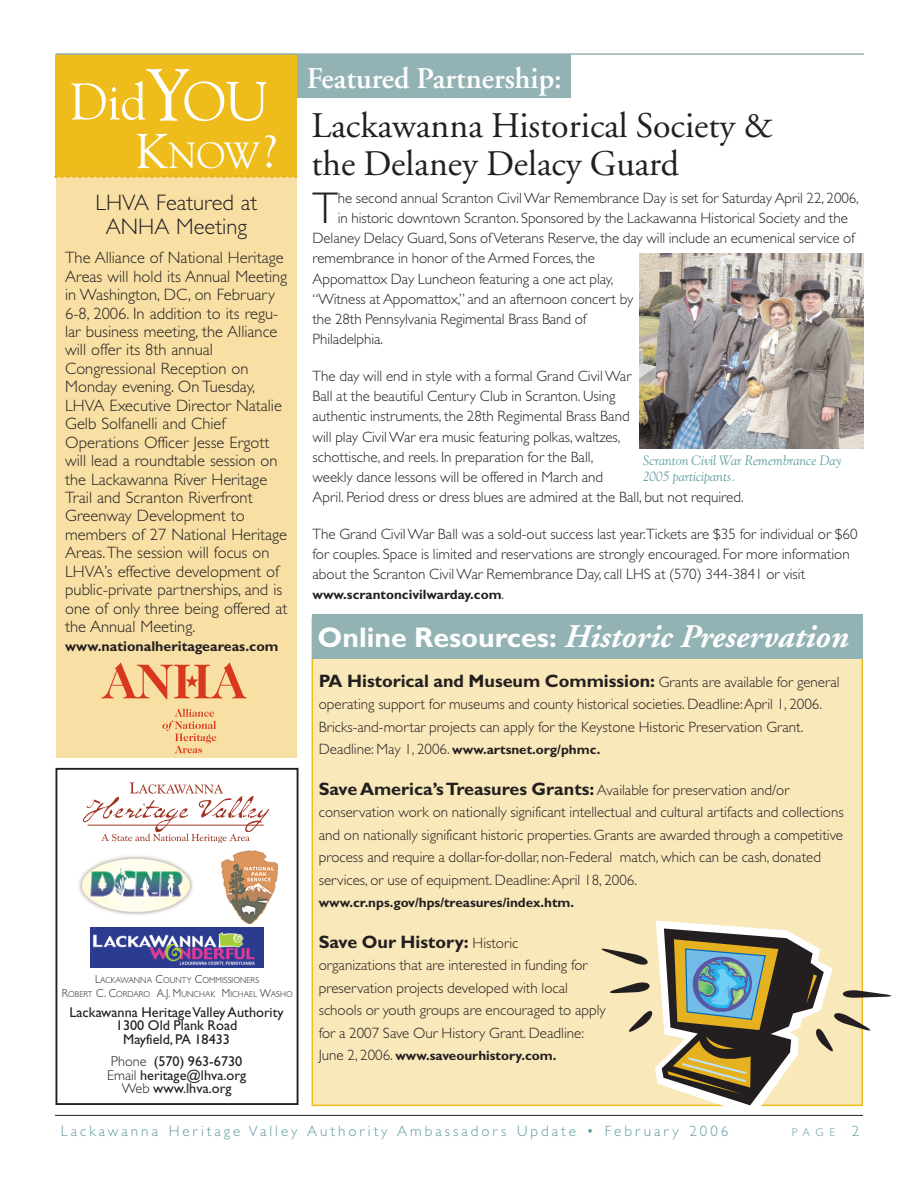
<style>
.page{position:relative;width:918px;height:1188px;background:#fff}
.page>*{position:absolute;margin:0;border:0;box-sizing:border-box;transform-origin:0 0}
.t1{font:51.15px "Goudy";color:#fff}
.t2{font:300 44.7px "Gill Sans";color:#231f20}
.t3{font:36.45px "Goudy";color:#fff}
.t4{font:36px/37.5px "Adobe Garamond";color:#231f20}
.t5{font:italic 700 33px "Adobe Garamond";color:#fff}
.t6{font:600 30px "Adobe Garamond";color:#fff}
.t7{font:300 22.5px/24px "Gill Sans";color:#231f20;text-align:center}
.t8{font:700 18px "Gill Sans";color:#231f20}
.t9{font:300 16.5px/18.5px "Gill Sans";color:#231f20}
.t10{font:300 15px/20.2px "Gill Sans";color:#231f20}
.t11{font:300 15px "Gill Sans";letter-spacing:.2em;color:#609ca3}
.t12{font:14.25px/13.5px "Gill Sans";color:#231f20;text-align:center}
.t13{font:700 14.25px "Gill Sans";color:#231f20}
.t14{font:700 13.5px "Gill Sans";color:#231f20}
.t15{font:italic 13.5px/16.2px "Goudy";color:#609ca3}
.t16{font:300 11.25px "Gill Sans";color:#609ca3}
.t17{font:300 8.7px/14px "Gill Sans";letter-spacing:.015em;color:#231f20;text-align:center;scale:.93 1}
.s1{font-size:73.2px}
.s2{font-size:54.9px}
.s3{font-size:48.6px}
.s4{font-size:11.7px}
.s5{font-weight:300}
.s6{font-weight:300;font-size:15px}
.s7{font-family:"Gill Sans";font-style:normal;font-size:28.5px}
.s8{font-weight:700;font-size:18px}
.s9{font-size:15px}
</style>
<div class="page">
<div style="left:312px;top:618px;width:550px;height:487px;background:#f9e8ba"></div>
<div style="left:56px;top:54px;width:241px;height:704px;background:#f8e0a5"></div>
<div style="left:56px;top:768px;width:242px;height:337px;border:2px solid #231f20"></div>
<div style="left:286px;top:55px;width:285px;height:43px;background:#93b2b4"></div>
<div style="left:56px;top:54px;width:241px;height:123px;background:#eebc1b"></div>
<hr style="left:56px;top:53px;width:808px;height:2px;background:#93b2b4">
<svg style="left:83px;top:782px;width:186px;height:61px"></svg>
<img style="left:79px;top:856px;width:114px;height:59px">
<img style="left:222px;top:850px;width:56px;height:74px">
<img style="left:90px;top:928px;width:173px;height:40px">
<svg style="left:55px;top:175px;width:242px;height:3px"></svg>
<img style="left:640px;top:253px;width:224px;height:195px">
<div style="left:312px;top:614px;width:551px;height:44px;background:#93b2b4"></div>
<svg style="left:601px;top:920px;width:290px;height:195px"></svg>
<hr style="left:55px;top:1115px;width:808px;height:1px;background:#231f20">
<svg style="left:162px;top:709px;width:54px;height:44px"></svg>
<svg style="left:101px;top:663px;width:146px;height:36px"></svg>
<h1 class="t1" style="left:70px;top:72px;width:200px">Did<span class="s1">Y</span><span class="s2">OU</span></h1>
<h3 class="t3" style="left:136px;top:134px;width:142px"><span class="s3">K</span>NOW<span class="s3">?</span></h3>
<h3 class="t7" style="left:96px;top:193px;width:163px">LHVA Featured at<br>ANHA Meeting</h3>
<p class="t9" style="left:65px;top:250px;width:224px">The Alliance of National Heritage<br>Areas will hold its Annual Meeting in Washington, DC, on February<br>6-8, 2006. In addition to its regu&shy;lar business meeting, the Alliance will offer its 8th annual<br>Congressional Reception on<br>Monday evening. On Tuesday,<br>LHVA Executive Director Natalie<br>Gelb Solfanelli and Chief<br>Operations Officer Jesse Ergott will lead a roundtable session on the Lackawanna River Heritage<br>Trail and Scranton Riverfront<br>Greenway Development to members of 27 National Heritage<br>Areas.The session will focus on<br>LHVA’s effective development of public-private partnerships, and is one of only three being offered at the Annual Meeting.</p>
<p class="t13" style="left:65px;top:640px;width:215px">www.nationalheritageareas.com</p>
<p class="t17" style="left:62px;top:974px;width:250px"><span class="s4">L</span>ACKAWANNA <span class="s4">C</span>OUNTY <span class="s4">C</span>OMMISSIONERS<br><span class="s4">R</span>OBERT <span class="s4">C. C</span>ORDARO <span class="s4">A.J. M</span>UNCHAK <span class="s4">M</span>ICHAEL <span class="s4">W</span>ASHO</p>
<p class="t12" style="left:70px;top:1007px;width:216px">Lackawanna Heritage Valley Authority<br>1300 Old Plank Road<br>Mayfield, PA 18433</p>
<p class="t12" style="left:107px;top:1056px;width:141px"><span class="s5">Phone</span> (570) 963-6730<br><span class="s5">Email</span> heritage@lhva.org<br><span class="s5">Web</span> www.lhva.org</p>
<h3 class="t6" style="left:307px;top:66px;width:257px">Featured Partnership:</h3>
<h3 class="t4" style="left:312px;top:110px;width:463px">Lackawanna Historical Society &amp; the Delaney Delacy Guard</h3>
<h2 class="t2" style="left:313px;top:191px;width:27px">T</h2>
<p class="t10" style="left:338px;top:189px;width:523px">he second annual Scranton Civil War Remembrance Day is set for Saturday April 22, 2006,</p>
<p class="t10" style="left:338px;top:209px;width:512px">in historic downtown Scranton. Sponsored by the Lackawanna Historical Society and the</p>
<p class="t10" style="left:313px;top:229px;width:544px">Delaney Delacy Guard, Sons of Veterans Reserve, the day will include an ecumenical service of</p>
<p class="t10" style="left:313px;top:250px;width:284px">remembrance in honor of the Armed Forces, the</p>
<p class="t10" style="left:313px;top:270px;width:302px">Appomattox Day Luncheon featuring a one act play,</p>
<p class="t10" style="left:313px;top:290px;width:322px">“Witness at Appomattox,” and an afternoon concert by</p>
<p class="t10" style="left:313px;top:310px;width:275px">the 28th Pennsylvania Regimental Brass Band of</p>
<p class="t10" style="left:313px;top:331px;width:72px">Philadelphia.</p>
<p class="t10" style="left:313px;top:367px;width:433px">The day will end in style with a formal Grand Civil War<br>Ball at the beautiful Century Club in Scranton. Using<br>authentic instruments, the 28th Regimental Brass Band<br>will play Civil War era music featuring polkas, waltzes,<br>schottische, and reels. In preparation for the Ball,<br>weekly dance lessons will be offered in March and<br>April. Period dress or dress blues are admired at the Ball, but not required.</p>
<p class="t10" style="left:313px;top:525px;width:547px">The Grand Civil War Ball was a sold-out success last year.Tickets are $35 for individual or $60 for couples. Space is limited and reservations are strongly encouraged. For more information about the Scranton Civil War Remembrance Day, call LHS at (570) 344-3841 or visit</p>
<p class="t14" style="left:313px;top:590px;width:193px">www.scrantoncivilwarday.com<span class="s6">.</span></p>
<p class="t15" style="left:643px;top:452px;width:200px">Scranton Civil War Remembrance Day<br>2005 participants.</p>
<h3 class="t5" style="left:318px;top:623px;width:533px"><span class="s7">Online Resources:</span> Historic Preservation</h3>
<p class="t8" style="left:319px;top:674px;width:522px">PA Historical and Museum Commission: <span class="s6">Grants are available for general</span></p>
<p class="t10" style="left:319px;top:694px;width:505px;line-height:22.5px">operating support for museums and county historical societies. Deadline:April 1, 2006.<br>Bricks-and-mortar projects can apply for the Keystone Historic Preservation Grant.</p>
<p class="t14" style="left:319px;top:745px;width:283px"><span class="s6">Deadline: May 1, 2006.</span> www.artsnet.org/phmc.</p>
<p class="t10" style="left:319px;top:780px;width:526px;line-height:22.5px"><span class="s8">Save America’s Treasures Grants:</span> Available for preservation and/or conservation work on nationally significant intellectual and cultural artifacts and collections and on nationally significant historic properties. Grants are awarded through a competitive process and require a dollar-for-dollar, non-Federal match, which can be cash, donated services, or use of equipment. Deadline:April 18, 2006.</p>
<p class="t14" style="left:319px;top:898px;width:257px">www.cr.nps.gov/hps/treasures/index.htm.</p>
<p class="t8" style="left:319px;top:935px;width:201px">Save Our History: <span class="s6">Historic</span></p>
<p class="t10" style="left:319px;top:955px;width:288px;line-height:22.5px">organizations that are interested in funding for preservation projects developed with local schools or youth groups are encouraged to apply for a 2007 Save Our History Grant. Deadline:</p>
<p class="t14" style="left:319px;top:1051px;width:239px"><span class="s6">June 2, 2006.</span> www.saveourhistory.com.</p>
<p class="t11" style="left:61px;top:1126px;width:669px">Lackawanna Heritage Valley Authority Ambassadors Update • February 2006</p>
<p class="t16" style="left:792px;top:1128px;width:69px">PAGE <span class="s9">2</span></p>
</div>
